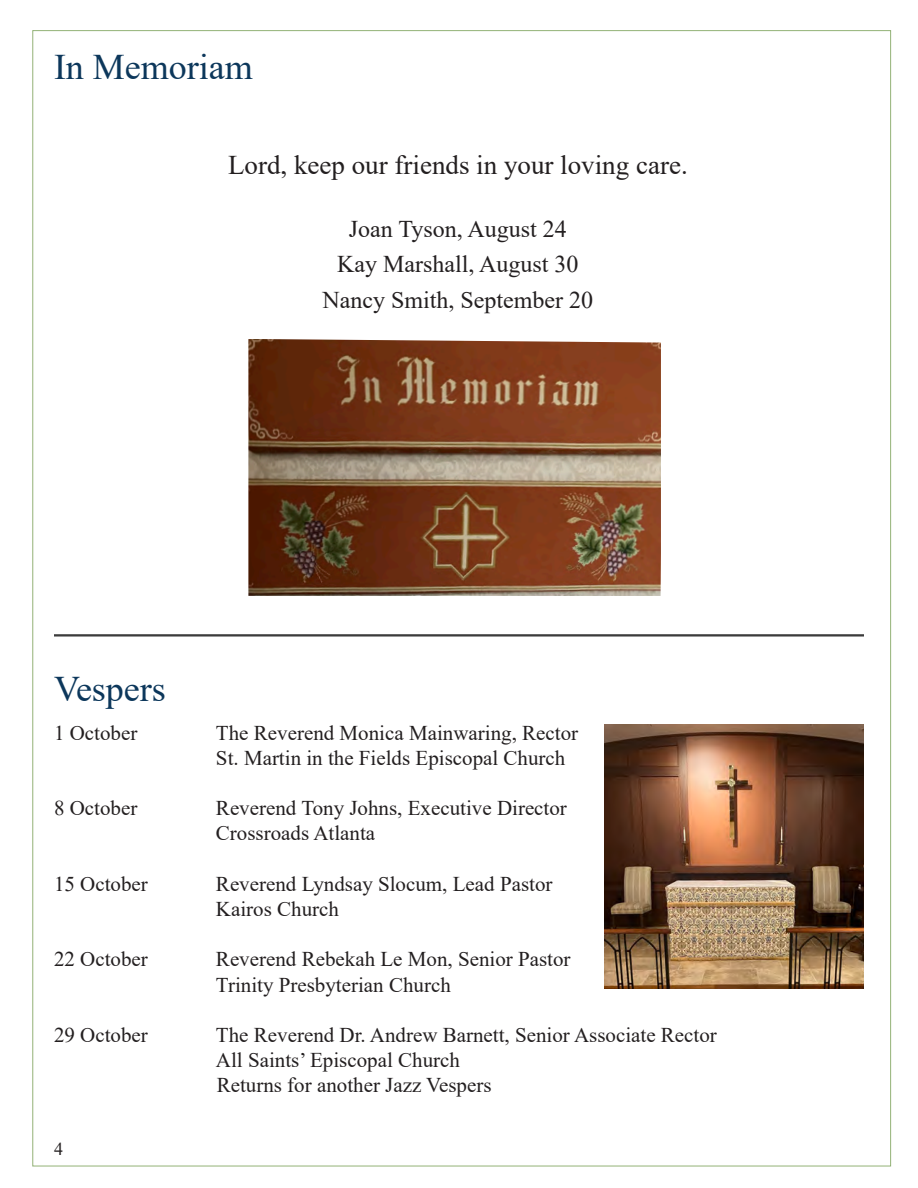
<style>
.page{position:relative;width:918px;height:1188px;background:#fff}
.page>*{position:absolute;margin:0;border:0;box-sizing:border-box;transform-origin:0 0}
.t1{font:36px "Times New Roman";color:#0c375b}
.t2{font:27px "Times New Roman";color:#231f20}
.t3{font:24px "Times New Roman";color:#231f20}
.t4{font:21px "Times New Roman";color:#231f20}
.t5{font:18px "Times New Roman";color:#231f20}
</style>
<div class="page">
<img style="left:605px;top:725px;width:259px;height:263px">
<img style="left:248px;top:339px;width:413px;height:257px">
<hr style="left:54px;top:635px;width:810px;height:1px;background:#000">
<hr style="left:54px;top:636px;width:810px;height:1px;background:#000">
<p class="t1" style="left:54px;top:42px;width:200px">In Memoriam</p>
<p class="t2" style="left:228px;top:146px;width:461px">Lord, keep our friends in your loving care.</p>
<p class="t3" style="left:349px;top:212px;width:219px">Joan Tyson, August 24</p>
<p class="t3" style="left:337px;top:247px;width:243px">Kay Marshall, August 30</p>
<p class="t3" style="left:323px;top:283px;width:272px">Nancy Smith, September 20</p>
<p class="t1" style="left:54px;top:663px;width:113px">Vespers</p>
<p class="t4" style="left:54px;top:718px;width:85px">1 October</p>
<p class="t4" style="left:216px;top:718px;width:364px">The Reverend Monica Mainwaring, Rector</p>
<p class="t4" style="left:216px;top:743px;width:351px">St. Martin in the Fields Episcopal Church</p>
<p class="t4" style="left:54px;top:793px;width:85px">8 October</p>
<p class="t4" style="left:216px;top:793px;width:352px">Reverend Tony Johns, Executive Director</p>
<p class="t4" style="left:216px;top:819px;width:161px">Crossroads Atlanta</p>
<p class="t4" style="left:54px;top:869px;width:95px">15 October</p>
<p class="t4" style="left:216px;top:869px;width:338px">Reverend Lyndsay Slocum, Lead Pastor</p>
<p class="t4" style="left:216px;top:894px;width:125px">Kairos Church</p>
<p class="t4" style="left:54px;top:945px;width:95px">22 October</p>
<p class="t4" style="left:216px;top:945px;width:356px">Reverend Rebekah Le Mon, Senior Pastor</p>
<p class="t4" style="left:216px;top:970px;width:236px">Trinity Presbyterian Church</p>
<p class="t4" style="left:54px;top:1020px;width:95px">29 October</p>
<p class="t4" style="left:216px;top:1020px;width:502px">The Reverend Dr. Andrew Barnett, Senior Associate Rector</p>
<p class="t4" style="left:216px;top:1045px;width:245px">All Saints’ Episcopal Church</p>
<p class="t4" style="left:217px;top:1071px;width:276px">Returns for another Jazz Vespers</p>
<p class="t5" style="left:54px;top:1136px;width:10px">4</p>
</div>
